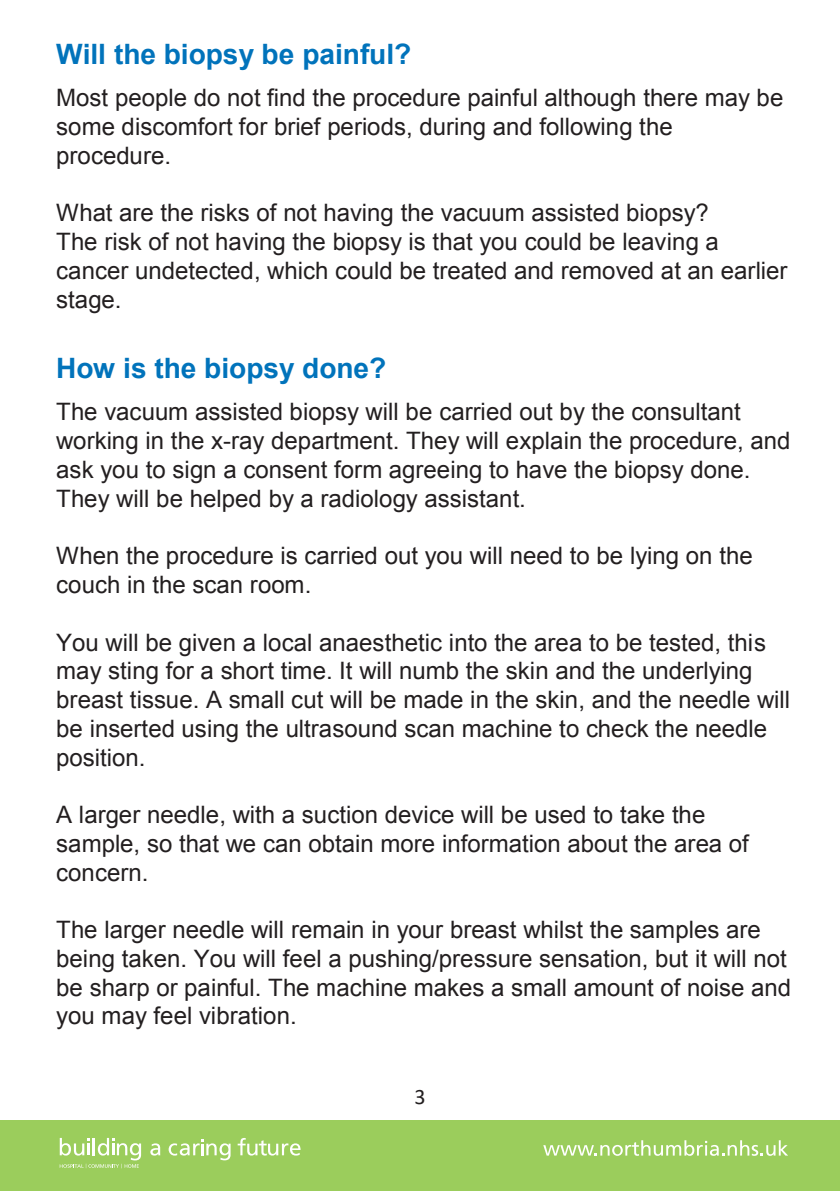
<style>
.page{position:relative;width:840px;height:1191px;background:#fff}
.page>*{position:absolute;margin:0;border:0;box-sizing:border-box;transform-origin:0 0}
.t1{font:700 28px "Arial";letter-spacing:-.005em;color:#0173bb}
.t2{font:24px/28.8px "Arial";color:#231f20}
.t3{font:22px "Calibri";color:#231f20}
</style>
<div class="page">
<div style="left:0;top:1120px;width:839px;height:71px;background:#9bcd5c"></div>
<svg style="left:150px;top:1143px;width:10px;height:12px"></svg>
<svg style="left:168px;top:1139px;width:62px;height:21px"></svg>
<svg style="left:237px;top:1138px;width:63px;height:17px"></svg>
<svg style="left:60px;top:1137px;width:81px;height:31px"></svg>
<svg style="left:543px;top:1140px;width:244px;height:15px"></svg>
<p class="t1" style="left:56px;top:36px;width:356px">Will the biopsy be painful?</p>
<p class="t2" style="left:56px;top:84px;width:728px">Most people do not find the procedure painful although there may be some discomfort for brief periods, during and following the procedure.</p>
<p class="t2" style="left:56px;top:199px;width:732px">What are the risks of not having the vacuum assisted biopsy?<br>The risk of not having the biopsy is that you could be leaving a cancer undetected, which could be treated and removed at an earlier stage.</p>
<p class="t1" style="left:56px;top:350px;width:331px">How is the biopsy done?</p>
<p class="t2" style="left:56px;top:398px;width:735px">The vacuum assisted biopsy will be carried out by the consultant working in the x-ray department. They will explain the procedure, and ask you to sign a consent form agreeing to have the biopsy done.<br>They will be helped by a radiology assistant.</p>
<p class="t2" style="left:56px;top:541px;width:697px">When the procedure is carried out you will need to be lying on the couch in the scan room.</p>
<p class="t2" style="left:56px;top:628px;width:735px">You will be given a local anaesthetic into the area to be tested, this may sting for a short time. It will numb the skin and the underlying breast tissue. A small cut will be made in the skin, and the needle will be inserted using the ultrasound scan machine to check the needle position.</p>
<p class="t2" style="left:56px;top:800px;width:693px">A larger needle, with a suction device will be used to take the sample, so that we can obtain more information about the area of concern.</p>
<p class="t2" style="left:56px;top:915px;width:736px">The larger needle will remain in your breast whilst the samples are being taken. You will feel a pushing/pressure sensation, but it will not be sharp or painful. The machine makes a small amount of noise and you may feel vibration.</p>
<p class="t3" style="left:414px;top:1081px;width:13px">3</p>
</div>
